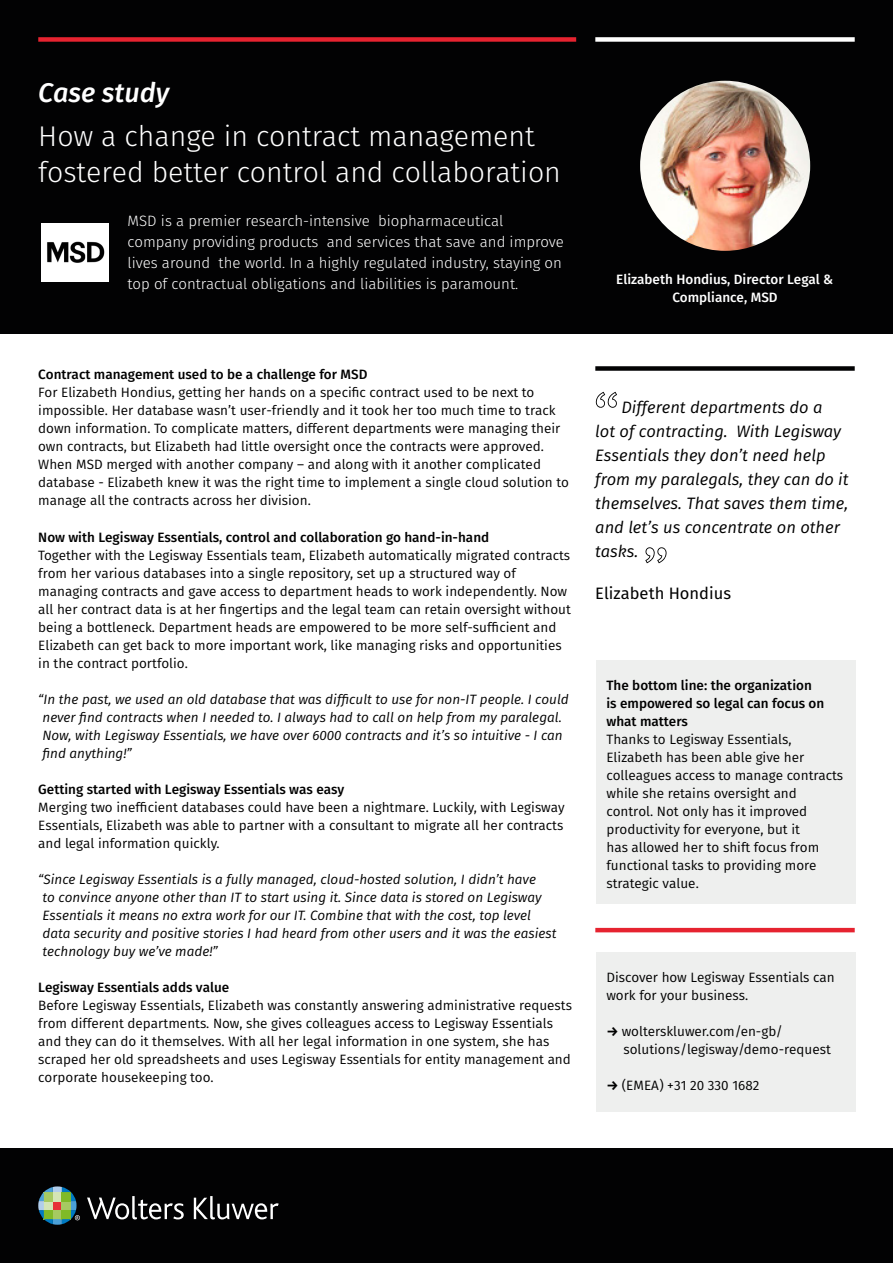
<style>
.page{position:relative;width:893px;height:1263px;background:#fff}
.page>*{position:absolute;margin:0;border:0;box-sizing:border-box;transform-origin:0 0}
.t1{font:300 28.5px/36px "Fira Sans";color:#fff}
.t2{font:italic 500 27px "Fira Sans";color:#fff}
.t3{font:italic 16.5px/24px "Fira Sans";color:#000}
.t4{font:16.5px "Fira Sans";color:#000}
.t5{font:300 15px/21px "Fira Sans";color:#fff}
.t6{font:13.5px/18px "Fira Sans";color:#000}
.t7{font:italic 13.5px/18px "Fira Sans";color:#000}
.t8{font:500 13.5px/18px "Fira Sans";color:#000}
.t9{font:500 13.5px/18px "Fira Sans";color:#fff;text-align:center}
.s1{font-weight:700}
</style>
<div class="page">
<div style="left:596px;top:952px;width:259px;height:160px;background:#eeefee"></div>
<div style="left:596px;top:661px;width:259px;height:243px;background:#eeefee"></div>
<div style="left:0;top:0;width:893px;height:334px;background:#020203"></div>
<div style="left:0;top:1148px;width:893px;height:115px;background:#020203"></div>
<div style="left:38px;top:37px;width:538px;height:5px;background:#e62330"></div>
<div style="left:595px;top:37px;width:260px;height:5px;background:#fff"></div>
<div style="left:595px;top:366px;width:260px;height:5px;background:#020203"></div>
<hr style="left:595px;top:928px;width:260px;height:4px;background:#e62330">
<img style="left:640px;top:81px;width:170px;height:170px;border-radius:85px">
<svg style="left:596px;top:392px;width:21px;height:16px"></svg>
<svg style="left:645px;top:547px;width:21px;height:16px"></svg>
<svg style="left:87px;top:1196px;width:97px;height:23px"></svg>
<svg style="left:194px;top:1196px;width:85px;height:23px"></svg>
<svg style="left:38px;top:1186px;width:42px;height:39px"></svg>
<div style="left:42px;top:223px;width:67px;height:59px;background:#fff"></div>
<img style="left:47px;top:241px;width:58px;height:22px">
<h2 class="t2" style="left:38px;top:70px;width:133px">Case study</h2>
<h1 class="t1" style="left:38px;top:118px;width:524px">How a change in contract management fostered better control and collaboration</h1>
<p class="t5" style="left:128px;top:210px;width:438px">MSD is a premier research-intensive biopharmaceutical company providing products and services that save and improve lives around the world. In a highly regulated industry, staying on top of contractual obligations and liabilities is paramount.</p>
<p class="t9" style="left:616px;top:270px;width:219px">Elizabeth Hondius, Director Legal &amp;<br>Compliance, MSD</p>
<p class="t8" style="left:38px;top:364px;width:331px">Contract management used to be a challenge for MSD</p>
<p class="t6" style="left:38px;top:383px;width:532px">For Elizabeth Hondius, getting her hands on a specific contract used to be next to impossible. Her database wasn’t user-friendly and it took her too much time to track down information. To complicate matters, different departments were managing their own contracts, but Elizabeth had little oversight once the contracts were approved.<br>When MSD merged with another company – and along with it another complicated database - Elizabeth knew it was the right time to implement a single cloud solution to manage all the contracts across her division.</p>
<p class="t8" style="left:38px;top:528px;width:452px">Now with Legisway Essentials, control and collaboration go hand-in-hand</p>
<p class="t6" style="left:38px;top:546px;width:534px">Together with the Legisway Essentials team, Elizabeth automatically migrated contracts from her various databases into a single repository, set up a structured way of managing contracts and gave access to department heads to work independently. Now all her contract data is at her fingertips and the legal team can retain oversight without being a bottleneck. Department heads are empowered to be more self-sufficient and Elizabeth can get back to more important work, like managing risks and opportunities in the contract portfolio.</p>
<p class="t7" style="left:43px;top:690px;width:528px;text-indent:-4px">“In the past, we used an old database that was difficult to use for non-IT people. I could never find contracts when I needed to. I always had to call on help from my paralegal.<br>Now, with Legisway Essentials, we have over 6000 contracts and it’s so intuitive - I can find anything!”</p>
<p class="t8" style="left:38px;top:780px;width:308px">Getting started with Legisway Essentials was easy</p>
<p class="t6" style="left:38px;top:798px;width:528px;text-align:justify">Merging two inefficient databases could have been a nightmare. Luckily, with Legisway Essentials, Elizabeth was able to partner with a consultant to migrate all her contracts and legal information quickly.</p>
<p class="t7" style="left:43px;top:870px;width:515px;text-indent:-4px">“Since Legisway Essentials is a fully managed, cloud-hosted solution, I didn’t have<br>to convince anyone other than IT to start using it. Since data is stored on Legisway Essentials it means no extra work for our IT. Combine that with the cost, top level data security and positive stories I had heard from other users and it was the easiest technology buy we’ve made!”</p>
<p class="t8" style="left:38px;top:978px;width:193px">Legisway Essentials adds value</p>
<p class="t6" style="left:38px;top:996px;width:535px">Before Legisway Essentials, Elizabeth was constantly answering administrative requests from different departments. Now, she gives colleagues access to Legisway Essentials and they can do it themselves. With all her legal information in one system, she has scraped her old spreadsheets and uses Legisway Essentials for entity management and corporate housekeeping too.</p>
<p class="t3" style="left:595px;top:395px;width:255px;text-indent:26px">Different departments do a<br>lot of contracting. With Legisway<br>Essentials they don’t need help from my paralegals, they can do it themselves. That saves them time, and let’s us concentrate on other tasks.</p>
<p class="t4" style="left:595px;top:581px;width:137px">Elizabeth Hondius</p>
<p class="t8" style="left:606px;top:676px;width:219px">The bottom line: the organization is empowered so legal can focus on what matters</p>
<p class="t6" style="left:606px;top:730px;width:238px">Thanks to Legisway Essentials,<br>Elizabeth has been able give her colleagues access to manage contracts while she retains oversight and control. Not only has it improved productivity for everyone, but it<br>has allowed her to shift focus from functional tasks to providing more strategic value.</p>
<p class="t6" style="left:606px;top:968px;width:230px">Discover how Legisway Essentials can work for your business.</p>
<p class="t6" style="left:623px;top:1022px;width:209px;text-indent:-17px"><span class="s1">→</span> wolterskluwer.com/en-gb/ solutions/legisway/demo-request</p>
<p class="t6" style="left:606px;top:1076px;width:154px"><span class="s1">→</span> (EMEA) +31 20 330 1682</p>
</div>
